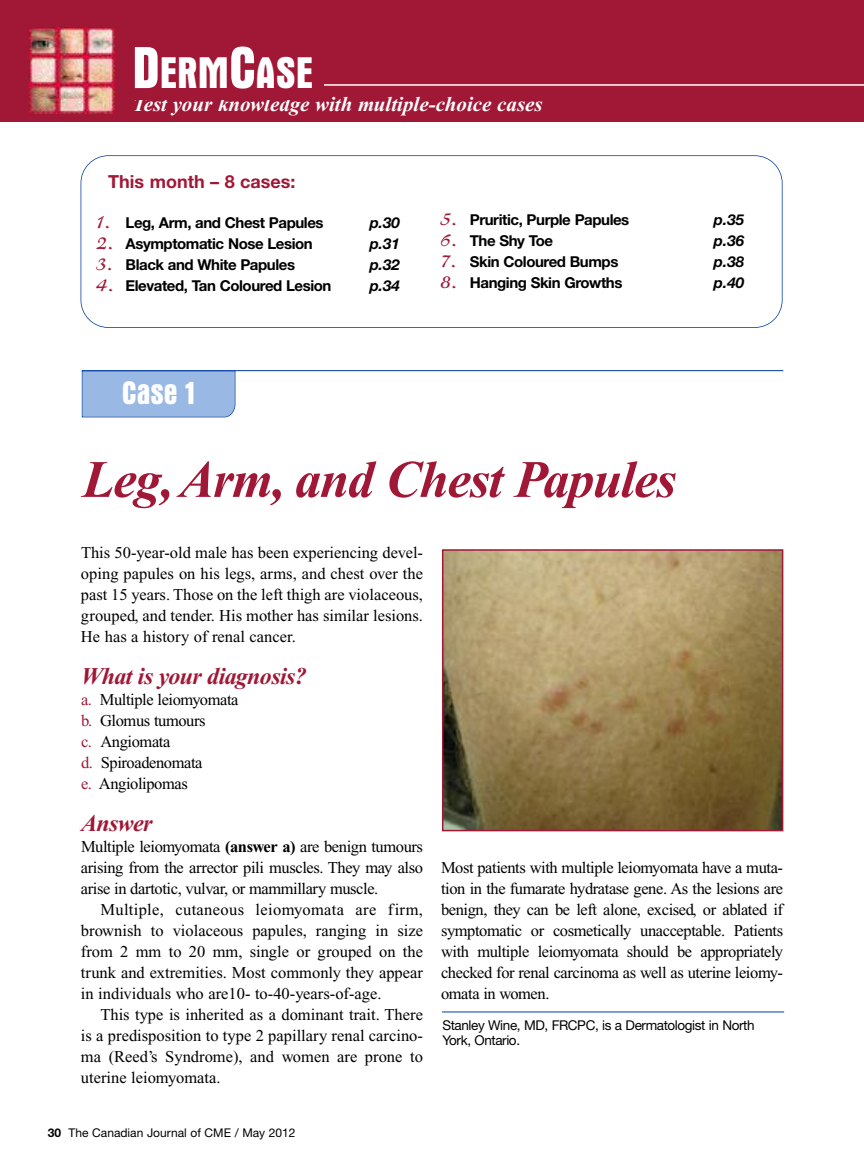
<style>
.page{position:relative;width:864px;height:1175px;background:#fff}
.page>*{position:absolute;margin:0;border:0;box-sizing:border-box;transform-origin:0 0}
.t1{font:italic 700 52.5px "Times";letter-spacing:-.025em;color:#a11837}
.t2{font:700 condensed 45px "Aurora BT";color:#fff}
.t3{font:700 condensed 33px "Aurora BT";color:#fff}
.t4{font:italic 700 24px "Times";letter-spacing:-.025em;color:#a11837}
.t5{font:italic 700 21px "Times";color:#fff}
.t6{font:700 18px "Helvetica Neue";color:#a11837}
.t7{font:16.5px/21px "Times";letter-spacing:-.025em;color:#000;text-align:justify}
.t8{font:700 15px "Helvetica Neue";letter-spacing:-.03em;color:#000}
.t9{font:italic 700 15px "Helvetica Neue";color:#000}
.t10{font:13.5px/15px "Helvetica Neue";letter-spacing:-.03em;color:#000}
.t11{font:12px "Helvetica Neue";color:#000}
.s1{font-size:60px}
.s2{font-family:"Charme";font-weight:400;font-size:30px;color:#a11837}
.s3{color:#a11837}
.s4{font-weight:700}
</style>
<div class="page">
<div style="left:0;top:0;width:864px;height:122px;background:#a11837"></div>
<hr style="left:209px;top:84px;width:655px;height:2px;background:#fff">
<div style="left:81px;top:155px;width:702px;height:173px;border:2px solid #003ca2;border-radius:28px"></div>
<div style="left:82px;top:371px;width:153px;height:46px;background:#99b8e4"></div>
<hr style="left:82px;top:370px;width:701px;height:1px;background:#003ca2">
<img style="left:445px;top:552px;width:335px;height:276px">
<div style="left:442px;top:549px;width:341px;height:282px;border:2px solid #a11837"></div>
<hr style="left:442px;top:1011px;width:342px;height:1px;background:#003ca2">
<img style="left:29px;top:28px;width:85px;height:85px">
<div style="left:122px;top:40px;width:202px;height:60px;background:#a11837"></div>
<h2 class="t2" style="left:132px;top:46px;width:183px"><span class="s1">D</span>ERM<span class="s1">C</span>ASE</h2>
<p class="t5" style="left:133px;top:97px;width:411px">Test your knowledge with multiple-choice cases</p>
<p class="t6" style="left:108px;top:165px;width:189px">This month – 8 cases:</p>
<p class="t8" style="left:96px;top:209px;width:229px"><span class="s2">1.</span> Leg, Arm, and Chest Papules</p>
<p class="t9" style="left:370px;top:211px;width:32px">p.30</p>
<p class="t8" style="left:96px;top:230px;width:218px"><span class="s2">2.</span> Asymptomatic Nose Lesion</p>
<p class="t9" style="left:370px;top:232px;width:32px">p.31</p>
<p class="t8" style="left:96px;top:251px;width:200px"><span class="s2">3.</span> Black and White Papules</p>
<p class="t9" style="left:370px;top:253px;width:32px">p.32</p>
<p class="t8" style="left:96px;top:272px;width:237px"><span class="s2">4.</span> Elevated, Tan Coloured Lesion</p>
<p class="t9" style="left:370px;top:274px;width:32px">p.34</p>
<h3 class="t3" style="left:122px;top:373px;width:75px">Case 1</h3>
<p class="t8" style="left:441px;top:206px;width:190px"><span class="s2">5.</span> Pruritic, Purple Papules</p>
<p class="t9" style="left:714px;top:208px;width:32px">p.35</p>
<p class="t8" style="left:441px;top:227px;width:114px"><span class="s2">6.</span> The Shy Toe</p>
<p class="t9" style="left:714px;top:229px;width:32px">p.36</p>
<p class="t8" style="left:441px;top:248px;width:179px"><span class="s2">7.</span> Skin Coloured Bumps</p>
<p class="t9" style="left:714px;top:250px;width:32px">p.38</p>
<p class="t8" style="left:441px;top:269px;width:183px"><span class="s2">8.</span> Hanging Skin Growths</p>
<p class="t9" style="left:714px;top:271px;width:32px">p.40</p>
<h1 class="t1" style="left:82px;top:462px;width:596px">Leg,Arm, and Chest Papules</h1>
<p class="t7" style="left:81px;top:544px;width:344px">This 50-year-old male has been experiencing devel&shy;oping papules on his legs, arms, and chest over the past 15 years. Those on the left thigh are violaceous, grouped, and tender. His mother has similar lesions.<br>He has a history of renal cancer.</p>
<h3 class="t4" style="left:81px;top:668px;width:227px">What is your diagnosis?</h3>
<p class="t7" style="left:81px;top:691px;width:159px;text-align:left"><span class="s3">a.</span> Multiple leiomyomata <span class="s3">b.</span> Glomus tumours<br><span class="s3">c.</span> Angiomata<br><span class="s3">d.</span> Spiroadenomata<br><span class="s3">e.</span> Angiolipomas</p>
<h3 class="t4" style="left:81px;top:815px;width:73px">Answer</h3>
<p class="t7" style="left:81px;top:838px;width:344px">Multiple leiomyomata <span class="s4">(answer a)</span> are benign tumours arising from the arrector pili muscles. They may also arise in dartotic, vulvar, or mammillary muscle.</p>
<p class="t7" style="left:81px;top:901px;width:344px;text-indent:19px">Multiple, cutaneous leiomyomata are firm, brownish to violaceous papules, ranging in size from 2 mm to 20 mm, single or grouped on the trunk and extremities. Most commonly they appear in individuals who are10- to-40-years-of-age.</p>
<p class="t7" style="left:81px;top:1006px;width:344px;text-indent:19px">This type is inherited as a dominant trait. There is a predisposition to type 2 papillary renal carcino&shy;ma (Reed’s Syndrome), and women are prone to uterine leiomyomata.</p>
<p class="t11" style="left:48px;top:1128px;width:249px"><span class="s4">30</span> The Canadian Journal of CME / May 2012</p>
<p class="t7" style="left:441px;top:859px;width:344px">Most patients with multiple leiomyomata have a muta&shy;tion in the fumarate hydratase gene. As the lesions are benign, they can be left alone, excised, or ablated if symptomatic or cosmetically unacceptable. Patients with multiple leiomyomata should be appropriately checked for renal carcinoma as well as uterine leiomy&shy;omata in women.</p>
<p class="t10" style="left:442px;top:1019px;width:314px">Stanley Wine, MD, FRCPC, is a Dermatologist in North<br>York, Ontario.</p>
</div>
